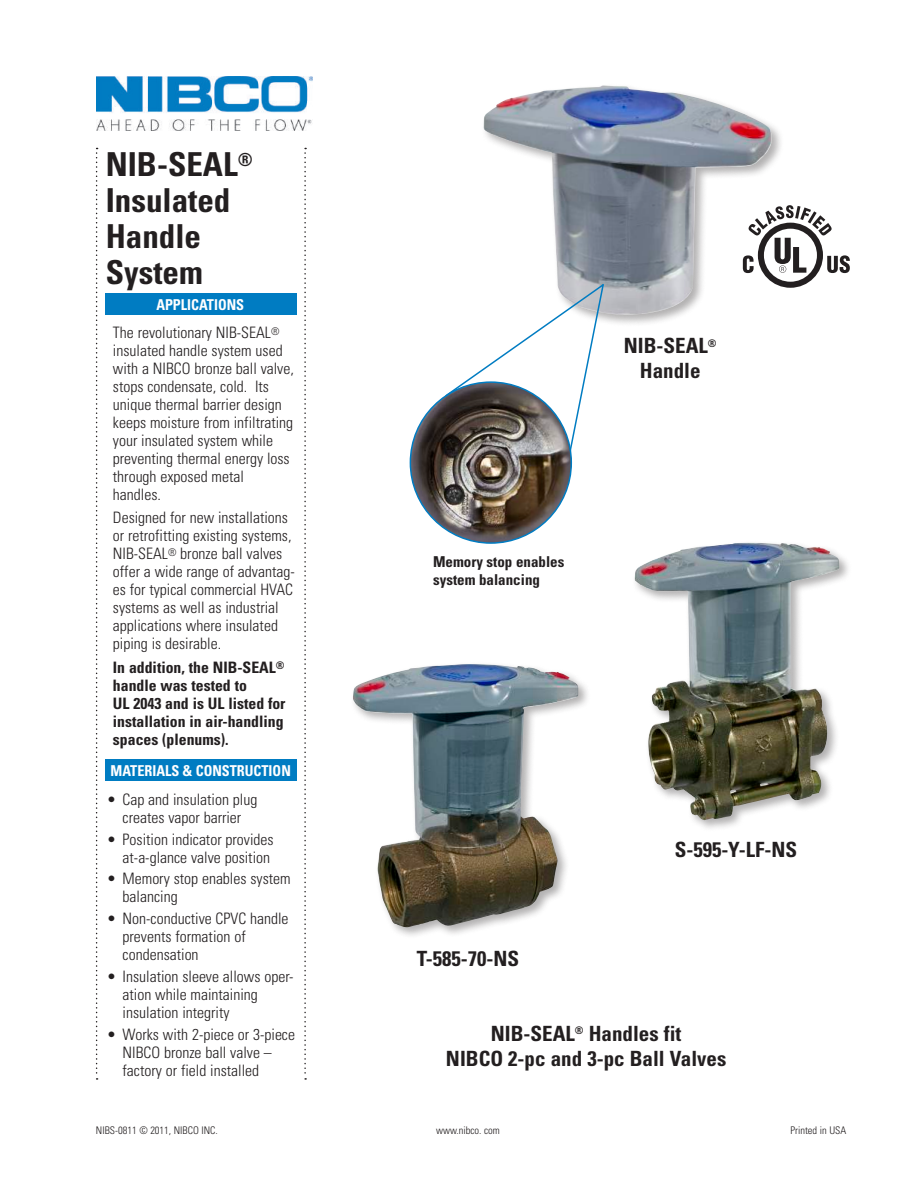
<style>
.page{position:relative;width:918px;height:1188px;background:#fff}
.page>*{position:absolute;margin:0;border:0;box-sizing:border-box;transform-origin:0 0}
.t1{font:700 condensed 33px/36px "Univers";color:#231f20}
.t2{font:700 condensed 21px/25.2px "Univers";color:#231f20;text-align:center}
.t3{font:300 condensed 15.75px/18px "Univers";color:#231f20}
.t4{font:700 condensed 15.75px/18px "Univers";color:#231f20}
.t5{font:700 condensed 15px "Univers";color:#fff;scale:.95 1}
.t6{font:700 condensed 15px/18px "Univers";color:#231f20}
.t7{font:300 condensed 10.5px "Univers";color:#231f20}
</style>
<div class="page">
<div style="left:106px;top:293px;width:191px;height:22px;background:#007cc2"></div>
<div style="left:106px;top:759px;width:191px;height:21px;background:#007cc2"></div>
<img style="left:96px;top:77px;width:216px;height:53px">
<svg style="left:96px;top:148px;width:2px;height:932px"></svg>
<svg style="left:304px;top:148px;width:2px;height:932px"></svg>
<div style="left:481px;top:82px;width:303px;height:245px;background:#231f20;opacity:.35"></div>
<img style="left:484px;top:85px;width:287px;height:230px">
<div style="left:350px;top:661px;width:241px;height:279px;background:#231f20;opacity:.35"></div>
<img style="left:353px;top:665px;width:225px;height:262px">
<div style="left:632px;top:540px;width:220px;height:292px;background:#231f20;opacity:.35"></div>
<img style="left:635px;top:543px;width:176px;height:277px">
<img style="left:410px;top:382px;width:161px;height:161px;border-radius:80px">
<svg style="left:444px;top:282px;width:161px;height:170px"></svg>
<div style="left:758px;top:223px;width:65px;height:65px;background:#231f20;border-radius:50%"></div>
<div style="left:764px;top:229px;width:53px;height:53px;background:#fff;border-radius:50%"></div>
<svg style="left:743px;top:205px;width:107px;height:68px"></svg>
<h1 class="t1" style="left:106px;top:146px;width:148px">NIB-SEAL<sup>®<br></sup>Insulated<br>Handle<br>System</h1>
<p class="t5" style="left:156px;top:295px;width:94px">APPLICATIONS</p>
<p class="t3" style="left:113px;top:323px;width:183px">The revolutionary NIB-SEAL<sup>® </sup>insulated handle system used with a NIBCO bronze ball valve, stops condensate, cold. Its unique thermal barrier design keeps moisture from infiltrating your insulated system while preventing thermal energy loss through exposed metal handles.</p>
<p class="t3" style="left:113px;top:509px;width:183px">Designed for new installations or retrofitting existing systems,<br>NIB-SEAL<sup>®</sup> bronze ball valves offer a wide range of advantag&shy;es for typical commercial HVAC systems as well as industrial applications where insulated piping is desirable.</p>
<p class="t4" style="left:113px;top:658px;width:174px">In addition, the NIB-SEAL<sup>® </sup>handle was tested to<br>UL 2043 and is UL listed for installation in air-handling spaces (plenums).</p>
<p class="t5" style="left:111px;top:761px;width:191px">MATERIALS &amp; CONSTRUCTION</p>
<p class="t3" style="left:107px;top:790px;width:152px;text-align:center">• Cap and insulation plug creates vapor barrier</p>
<p class="t3" style="left:107px;top:830px;width:168px;text-align:right">• Position indicator provides at-a-glance valve position</p>
<p class="t3" style="left:123px;top:870px;width:170px;text-indent:-16px">• Memory stop enables system balancing</p>
<p class="t3" style="left:123px;top:910px;width:167px;text-indent:-16px">• Non-conductive CPVC handle prevents formation of condensation</p>
<p class="t3" style="left:123px;top:967px;width:172px;text-indent:-16px">• Insulation sleeve allows oper&shy;ation while maintaining insulation integrity</p>
<p class="t3" style="left:123px;top:1025px;width:174px;text-indent:-16px">• Works with 2-piece or 3-piece<br>NIBCO bronze ball valve – factory or field installed</p>
<h2 class="t2" style="left:624px;top:333px;width:94px">NIB-SEAL<sup>®<br></sup>Handle</h2>
<p class="t6" style="left:433px;top:553px;width:133px">Memory stop enables system balancing</p>
<h2 class="t2" style="left:417px;top:946px;width:104px">T-585-70-NS</h2>
<h2 class="t2" style="left:675px;top:837px;width:124px">S-595-Y-LF-NS</h2>
<h2 class="t2" style="left:446px;top:1021px;width:282px">NIB-SEAL<sup>®</sup> Handles fit<br>NIBCO 2-pc and 3-pc Ball Valves</h2>
<p class="t7" style="left:96px;top:1124px;width:123px">NIBS-0811 © 2011, NIBCO INC.</p>
<p class="t7" style="left:436px;top:1124px;width:65px">www.nibco. com</p>
<p class="t7" style="left:790px;top:1124px;width:57px">Printed in USA</p>
</div>
